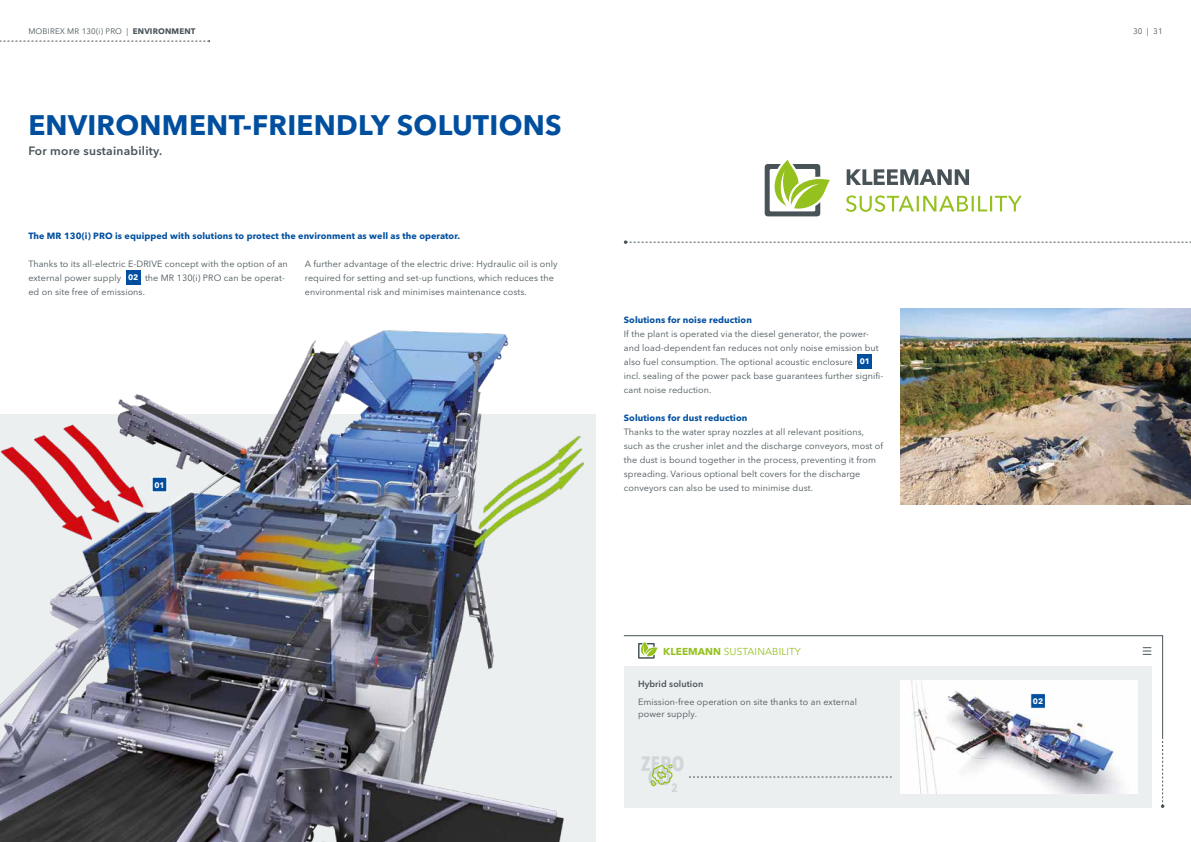
<style>
.page{position:relative;width:1191px;height:842px;background:#fff}
.page>*{position:absolute;margin:0;border:0;box-sizing:border-box;transform-origin:0 0}
.t1{font:700 28px "Avenir Next LT Pro";letter-spacing:.01em;color:#004f9f}
.t2{font:700 condensed 20.7px "Avenir Next LT Pro";letter-spacing:.01em;color:#d1d6da}
.t3{font:600 12px "Avenir Next LT Pro";letter-spacing:.02em;color:#485358}
.t4{font:10px "Avenir Next LT Pro";letter-spacing:.01em;color:#95c11f}
.t5{font:9px/14px "Avenir Next LT Pro";letter-spacing:.01em;color:#485358}
.t6{font:700 9px "Avenir Next LT Pro";letter-spacing:.01em;color:#004f9f}
.t7{font:600 9px "Avenir Next LT Pro";letter-spacing:.01em;color:#485358}
.t8{font:8px "Avenir Next LT Pro";letter-spacing:.02em;color:#485358}
.t9{font:700 8px "Avenir Next LT Pro";color:#fff}
.s1{font-weight:700}
.s2{font-weight:700;font-size:8px;color:#fff}
</style>
<div class="page">
<svg style="left:0;top:40px;width:210px;height:2px"></svg>
<div style="left:858px;top:354px;width:14px;height:14px;background:#004f9f"></div>
<div style="left:126px;top:270px;width:14px;height:14px;background:#004f9f"></div>
<svg style="left:624px;top:240px;width:567px;height:4px"></svg>
<svg style="left:764px;top:160px;width:66px;height:56px"></svg>
<svg style="left:846px;top:195px;width:175px;height:17px"></svg>
<svg style="left:846px;top:169px;width:123px;height:16px"></svg>
<img style="left:0;top:330px;width:595px;height:512px">
<svg style="left:152px;top:477px;width:15px;height:15px"></svg>
<div style="left:624px;top:666px;width:527px;height:142px;background:#eceff0"></div>
<svg style="left:623px;top:635px;width:540px;height:103px"></svg>
<svg style="left:1160px;top:737px;width:4px;height:71px"></svg>
<svg style="left:1142px;top:647px;width:9px;height:8px"></svg>
<img style="left:900px;top:680px;width:237px;height:114px">
<svg style="left:638px;top:642px;width:19px;height:17px"></svg>
<svg style="left:689px;top:777px;width:202px;height:1px"></svg>
<svg style="left:650px;top:764px;width:23px;height:22px"></svg>
<svg style="left:1030px;top:693px;width:16px;height:16px"></svg>
<img style="left:900px;top:309px;width:291px;height:196px">
<p class="t8" style="left:28px;top:27px;width:169px">MOBIREX MR 130(i) PRO | <span class="s1">ENVIRONMENT</span></p>
<p class="t8" style="left:1133px;top:27px;width:31px">30 | 31</p>
<h1 class="t1" style="left:28px;top:108px;width:535px">ENVIRONMENT-FRIENDLY SOLUTIONS</h1>
<h3 class="t3" style="left:28px;top:143px;width:135px">For more sustainability.</h3>
<p class="t6" style="left:28px;top:230px;width:433px">The MR 130(i) PRO is equipped with solutions to protect the environment as well as the operator.</p>
<p class="t5" style="left:28px;top:257px;width:261px">Thanks to its all-electric E-DRIVE concept with the option of an external power supply <span class="s2">02</span> the MR 130(i) PRO can be operat&shy;ed on site free of emissions.</p>
<p class="t5" style="left:305px;top:257px;width:254px">A further advantage of the electric drive: Hydraulic oil is only required for setting and set-up functions, which reduces the environmental risk and minimises maintenance costs.</p>
<p class="t9" style="left:154px;top:480px;width:12px">01</p>
<p class="t6" style="left:624px;top:314px;width:129px">Solutions for noise reduction</p>
<p class="t5" style="left:624px;top:327px;width:261px">If the plant is operated via the diesel generator, the power&shy;and load-dependent fan reduces not only noise emission but also fuel consumption. The optional acoustic enclosure <span class="s2">01 </span>incl. sealing of the power pack base guarantees further signifi&shy;cant noise reduction.</p>
<p class="t6" style="left:624px;top:412px;width:125px">Solutions for dust reduction</p>
<p class="t5" style="left:624px;top:425px;width:261px">Thanks to the water spray nozzles at all relevant positions, such as the crusher inlet and the discharge conveyors, most of the dust is bound together in the process, preventing it from spreading. Various optional belt covers for the discharge conveyors can also be used to minimise dust.</p>
<p class="t4" style="left:663px;top:645px;width:139px"><span class="s1">KLEEMANN</span> SUSTAINABILITY</p>
<p class="t7" style="left:638px;top:679px;width:67px">Hybrid solution</p>
<p class="t5" style="left:638px;top:696px;width:220px;line-height:12px">Emission-free operation on site thanks to an external power supply.</p>
<h2 class="t2" style="left:641px;top:751px;width:45px">ZERO</h2>
<h2 class="t2" style="left:648px;top:765px;width:31px">CO<sub>2</sub></h2>
<p class="t9" style="left:1033px;top:696px;width:12px">02</p>
</div>
